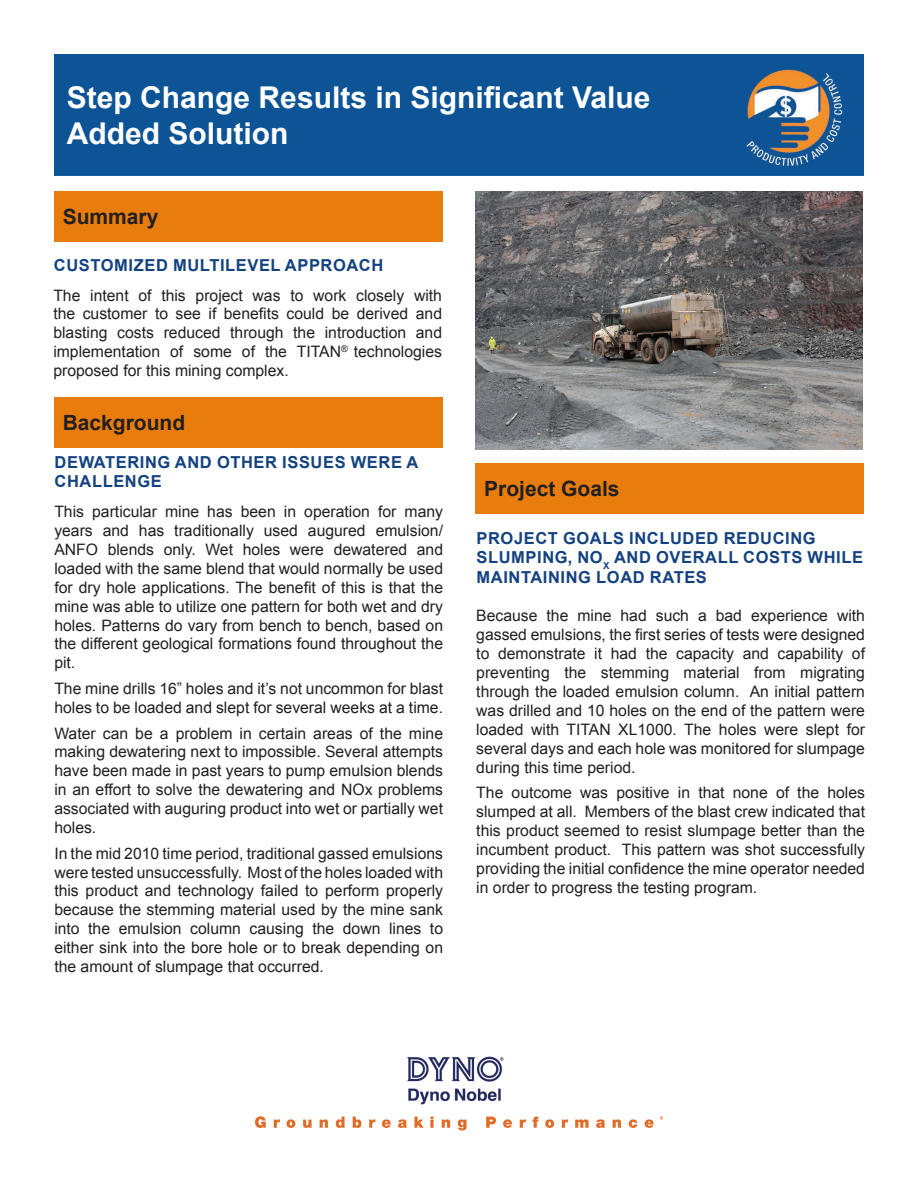
<style>
.page{position:relative;width:918px;height:1188px;background:#fff}
.page>*{position:absolute;margin:0;border:0;box-sizing:border-box;transform-origin:0 0}
.t1{font:700 30px/36px "Arial";color:#fff}
.t2{font:700 21px "Arial";color:#231f20}
.t3{font:700 16.5px/19.8px "Arial";letter-spacing:.035em;color:#144281}
.t4{font:15.75px/18.9px "Arial";color:#231f20;text-align:justify}
</style>
<div class="page">
<div style="left:54px;top:54px;width:809px;height:121px;background:#0d5496"></div>
<img style="left:254px;top:1056px;width:410px;height:75px">
<div style="left:475px;top:463px;width:389px;height:51px;background:#e87d0d"></div>
<div style="left:54px;top:397px;width:388px;height:51px;background:#e87d0d"></div>
<img style="left:476px;top:191px;width:387px;height:258px">
<div style="left:54px;top:191px;width:388px;height:50px;background:#e87d0d"></div>
<h1 class="t1" style="left:67px;top:79px;width:585px">Step Change Results in Significant Value<br>Added Solution</h1>
<p class="t2" style="left:63px;top:202px;width:97px">Summary</p>
<p class="t3" style="left:54px;top:256px;width:331px">CUSTOMIZED MULTILEVEL APPROACH</p>
<p class="t4" style="left:53px;top:285px;width:390px">The intent of this project was to work closely with the customer to see if benefits could be derived and blasting costs reduced through the introduction and implementation of some of the TITAN<sup>®</sup> technologies proposed for this mining complex.</p>
<p class="t2" style="left:63px;top:408px;width:124px">Background</p>
<p class="t3" style="left:55px;top:452px;width:365px">DEWATERING AND OTHER ISSUES WERE A<br>CHALLENGE</p>
<p class="t4" style="left:54px;top:502px;width:390px">This particular mine has been in operation for many years and has traditionally used augured emulsion/ ANFO blends only. Wet holes were dewatered and loaded with the same blend that would normally be used for dry hole applications. The benefit of this is that the mine was able to utilize one pattern for both wet and dry holes. Patterns do vary from bench to bench, based on the different geological formations found throughout the pit.</p>
<p class="t4" style="left:54px;top:679px;width:390px">The mine drills 16” holes and it’s not uncommon for blast holes to be loaded and slept for several weeks at a time.</p>
<p class="t4" style="left:54px;top:723px;width:390px">Water can be a problem in certain areas of the mine making dewatering next to impossible. Several attempts have been made in past years to pump emulsion blends in an effort to solve the dewatering and NOx problems associated with auguring product into wet or partially wet holes.</p>
<p class="t4" style="left:54px;top:844px;width:390px">In the mid 2010 time period, traditional gassed emulsions were tested unsuccessfully. Most of the holes loaded with this product and technology failed to perform properly because the stemming material used by the mine sank into the emulsion column causing the down lines to either sink into the bore hole or to break depending on the amount of slumpage that occurred.</p>
<p class="t2" style="left:484px;top:474px;width:137px">Project Goals</p>
<p class="t3" style="left:477px;top:528px;width:388px">PROJECT GOALS INCLUDED REDUCING<br>SLUMPING, NO<sub>X</sub> AND OVERALL COSTS WHILE<br>MAINTAINING LOAD RATES</p>
<p class="t4" style="left:476px;top:606px;width:390px">Because the mine had such a bad experience with gassed emulsions, the first series of tests were designed to demonstrate it had the capacity and capability of preventing the stemming material from migrating through the loaded emulsion column. An initial pattern was drilled and 10 holes on the end of the pattern were loaded with TITAN XL1000. The holes were slept for several days and each hole was monitored for slumpage during this time period.</p>
<p class="t4" style="left:476px;top:783px;width:390px">The outcome was positive in that none of the holes slumped at all. Members of the blast crew indicated that this product seemed to resist slumpage better than the incumbent product. This pattern was shot successfully providing the initial confidence the mine operator needed in order to progress the testing program.</p>
</div>
